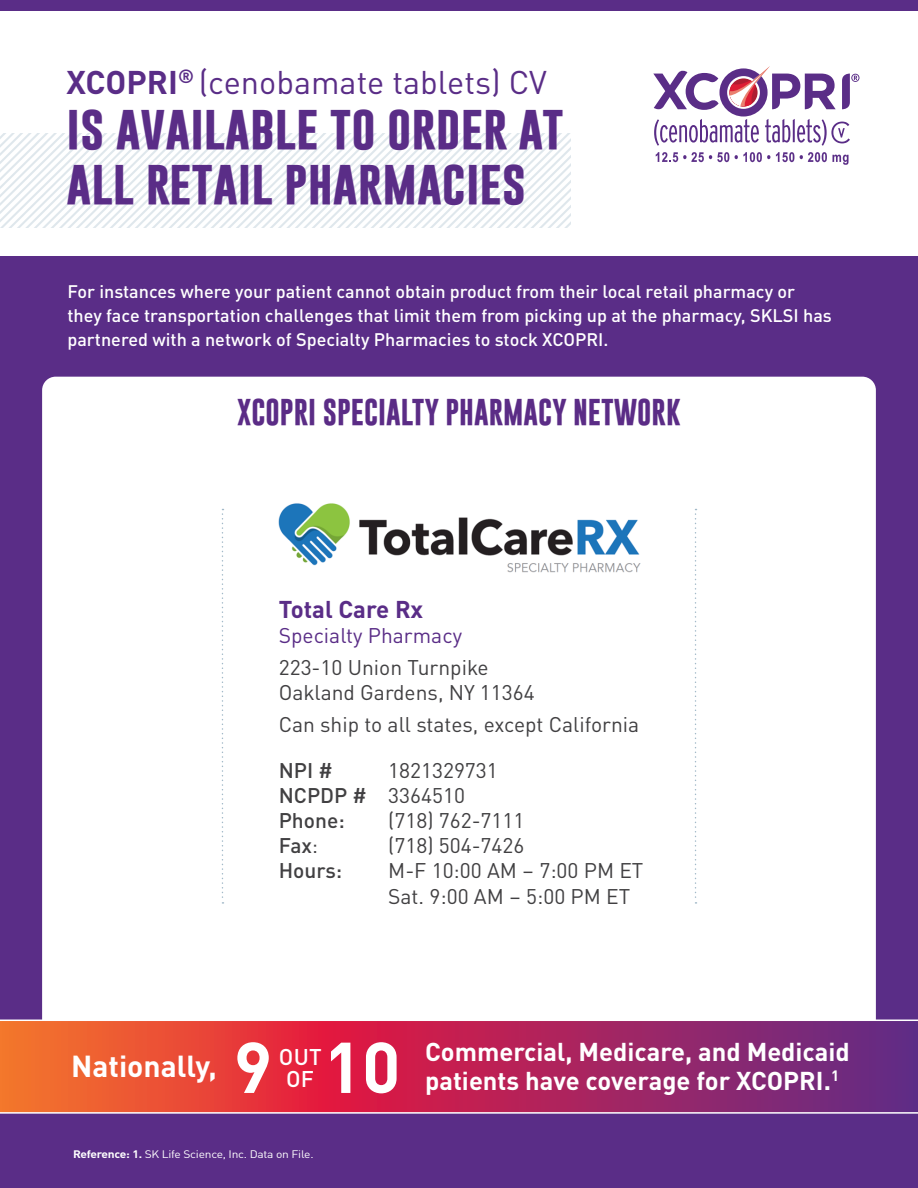
<style>
.page{position:relative;width:918px;height:1188px;background:#fff}
.page>*{position:absolute;margin:0;border:0;box-sizing:border-box;transform-origin:0 0}
.t1{font:700 70.65px "DINOT";color:#fff}
.t2{font:700 45.9px/55.2px "Gobold";color:#5a2d87}
.t3{font:32.4px "DINOT";color:#5a2d87}
.t4{font:700 30px "DINOT";color:#fff}
.Body{font:700 27px "Gobold";color:#5b2c86}
.t5{font:700 25.5px/28.5px "DINOT";color:#fff}
.Body-2{font:700 24px "DINOT";letter-spacing:-.005em;color:#5a2d87}
.t6{font:500 22.5px/22.5px "DINOT";color:#fff;text-align:center}
.Body-3{font:21px/25.2px "DINOT";color:#414042}
.Body-4{font:500 21px "DINOT";color:#414042}
.Body-5{font:21px "DINOT";color:#5a2d87}
.Body-6{font:500 18px/24px "DINOT";color:#fff}
.t7{font:10.8px "DINOT";letter-spacing:-.02em;color:#fff;scale:1.11 1}
.s1{font-weight:700}
.s2{font-weight:500}
.s3{font-weight:400}
</style>
<div class="page">
<div style="left:0;top:256px;width:918px;height:932px;background:#5a2d87"></div>
<div style="left:0;top:0;width:918px;height:11px;background:#5a2d87"></div>
<svg style="left:0;top:133px;width:570px;height:94px"></svg>
<svg style="left:656px;top:152px;width:73px;height:10px"></svg>
<svg style="left:735px;top:152px;width:35px;height:10px"></svg>
<svg style="left:776px;top:152px;width:18px;height:10px"></svg>
<svg style="left:800px;top:152px;width:27px;height:10px"></svg>
<svg style="left:833px;top:155px;width:16px;height:10px"></svg>
<svg style="left:653px;top:66px;width:207px;height:80px"></svg>
<div style="left:42px;top:377px;width:834px;height:679px;background:#fff;border-radius:14px"></div>
<svg style="left:0;top:1020px;width:918px;height:94px;background:#bc3757"></svg>
<img style="left:278px;top:503px;width:363px;height:70px">
<svg style="left:222px;top:509px;width:1px;height:395px"></svg>
<svg style="left:695px;top:509px;width:2px;height:395px"></svg>
<p class="t3" style="left:67px;top:57px;width:482px"><span class="s1">XCOPRI</span><sup>®</sup> (cenobamate tablets) CV</p>
<p class="t2" style="left:67px;top:100px;width:499px">is available to order at all retail pharmacies</p>
<p class="Body-6" style="left:68px;top:279px;width:766px">For instances where your patient cannot obtain product from their local retail pharmacy or they face transportation challenges that limit them from picking up at the pharmacy, SKLSI has partnered with a network of Specialty Pharmacies to stock XCOPRI.</p>
<p class="Body" style="left:237px;top:395px;width:445px">XCOPRI SPECIALTY PHARMACY NETWORK</p>
<p class="Body-2" style="left:279px;top:590px;width:146px">Total Care Rx</p>
<p class="Body-5" style="left:279px;top:619px;width:185px">Specialty Pharmacy</p>
<p class="Body-3" style="left:279px;top:654px;width:258px">223-10 Union Turnpike<br>Oakland Gardens, NY 11364</p>
<p class="Body-3" style="left:279px;top:711px;width:362px">Can ship to all states, except California</p>
<p class="Body-4" style="left:279px;top:754px;width:56px">NPI #</p>
<p class="Body-3" style="left:388px;top:756px;width:111px">1821329731</p>
<p class="Body-3" style="left:279px;top:781px;width:188px"><span class="s2">NCPDP #</span> 3364510</p>
<p class="Body-4" style="left:279px;top:804px;width:68px">Phone:</p>
<p class="Body-3" style="left:388px;top:807px;width:138px">(718) 762-7111</p>
<p class="Body-4" style="left:279px;top:829px;width:41px">Fax<span class="s3">:</span></p>
<p class="Body-3" style="left:388px;top:832px;width:138px">(718) 504-7426</p>
<p class="Body-4" style="left:279px;top:855px;width:65px">Hours:</p>
<p class="Body-3" style="left:388px;top:857px;width:257px">M-F 10:00 AM – 7:00 PM ET<br>Sat. 9:00 AM – 5:00 PM ET</p>
<p class="t4" style="left:71px;top:1043px;width:147px">Nationally,</p>
<p class="t1" style="left:234px;top:1012px;width:40px">9</p>
<p class="t6" style="left:279px;top:1044px;width:44px">OUT<br>OF</p>
<p class="t1" style="left:324px;top:1012px;width:78px">10</p>
<p class="t5" style="left:425px;top:1036px;width:426px">Commercial, Medicare, and Medicaid patients have coverage for XCOPRI.<sup>1</sup></p>
<p class="t7" style="left:73px;top:1146px;width:218px"><span class="s1">Reference: 1.</span> SK Life Science, Inc. Data on File.</p>
</div>
